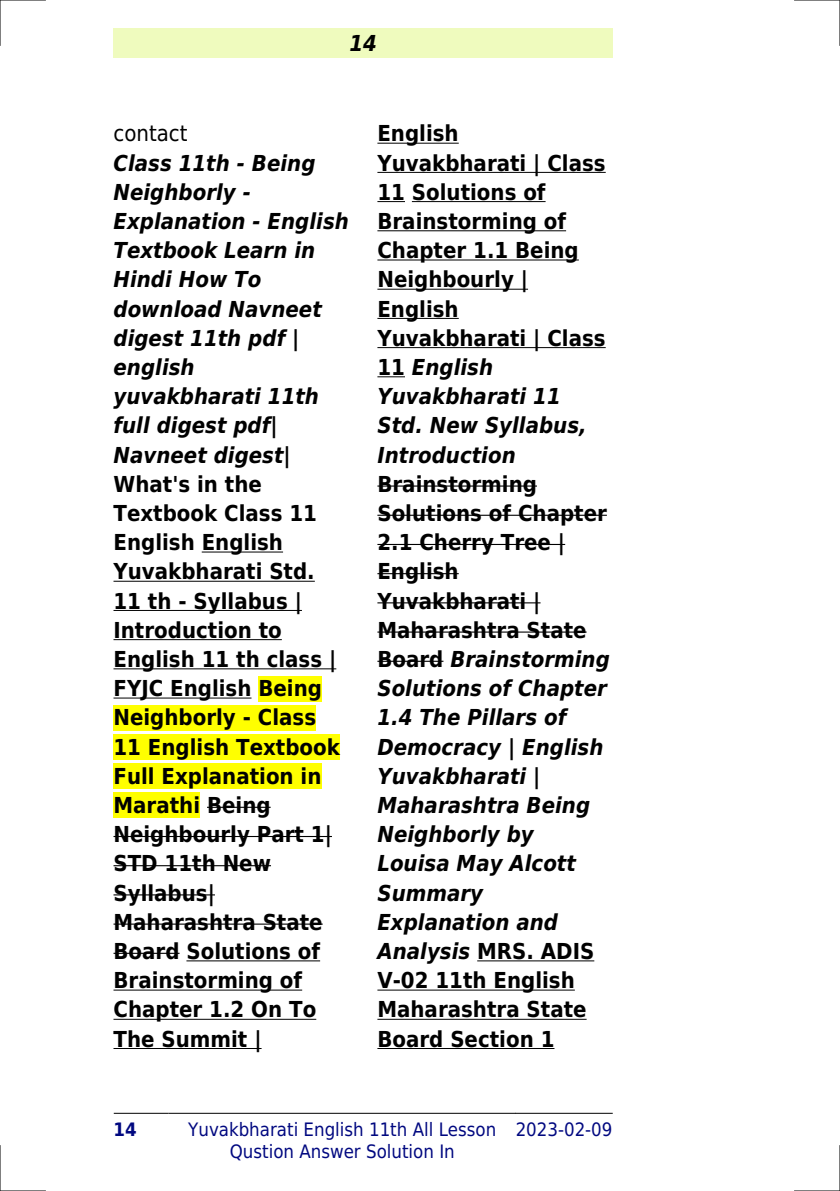
<style>
.page{position:relative;width:840px;height:1191px;background:#fff}
.page>*{position:absolute;margin:0;border:0;box-sizing:border-box;transform-origin:0 0}
.t1{font:700 22px/29.2px "DejaVu Sans Condensed";color:#000}
.t2{font:italic 700 22px/29.2px "DejaVu Sans Condensed";color:#000}
.t3{font:22px "DejaVu Sans Condensed";color:#000}
.t4{font:18.6px/22.2px "DejaVu Sans Condensed";color:#000880;text-align:center}
.t5{font:700 18.6px "DejaVu Sans Condensed";color:#000880}
.s1{font-style:italic}
.s2{font-style:normal}
</style>
<div class="page">
<div style="left:113px;top:28px;width:499px;height:30px;background:#effbbe"></div>
<hr style="left:114px;top:1113px;width:55px;height:1px;background:#000">
<hr style="left:169px;top:1113px;width:346px;height:1px;background:#000">
<hr style="left:515px;top:1113px;width:97px;height:1px;background:#000">
<hr style="left:202px;top:551px;width:81px;height:1px;background:#000">
<hr style="left:113px;top:581px;width:201px;height:1px;background:#000">
<hr style="left:113px;top:610px;width:189px;height:1px;background:#000">
<hr style="left:113px;top:639px;width:169px;height:1px;background:#000">
<hr style="left:113px;top:668px;width:223px;height:1px;background:#000">
<hr style="left:113px;top:697px;width:138px;height:1px;background:#000">
<div style="left:258px;top:676px;width:64px;height:25px;background:#ff0"></div>
<div style="left:113px;top:705px;width:203px;height:25px;background:#ff0"></div>
<div style="left:113px;top:734px;width:227px;height:26px;background:#ff0"></div>
<div style="left:113px;top:763px;width:208px;height:26px;background:#ff0"></div>
<div style="left:113px;top:792px;width:87px;height:26px;background:#ff0"></div>
<hr style="left:207px;top:806px;width:63px;height:2px;background:#000">
<hr style="left:113px;top:836px;width:219px;height:1px;background:#000">
<hr style="left:113px;top:865px;width:158px;height:1px;background:#000">
<hr style="left:113px;top:894px;width:102px;height:1px;background:#000">
<hr style="left:113px;top:923px;width:209px;height:1px;background:#000">
<hr style="left:113px;top:952px;width:66px;height:2px;background:#000">
<hr style="left:186px;top:960px;width:134px;height:1px;background:#000">
<hr style="left:113px;top:989px;width:189px;height:1px;background:#000">
<hr style="left:113px;top:1018px;width:203px;height:1px;background:#000">
<hr style="left:113px;top:1048px;width:148px;height:1px;background:#000">
<hr style="left:377px;top:143px;width:81px;height:1px;background:#000">
<hr style="left:377px;top:172px;width:228px;height:1px;background:#000">
<svg style="left:377px;top:201px;width:28px;height:1px"></svg>
<hr style="left:411px;top:201px;width:134px;height:1px;background:#000">
<hr style="left:377px;top:230px;width:188px;height:1px;background:#000">
<hr style="left:377px;top:259px;width:201px;height:1px;background:#000">
<hr style="left:377px;top:289px;width:150px;height:1px;background:#000">
<hr style="left:377px;top:318px;width:81px;height:1px;background:#000">
<hr style="left:377px;top:347px;width:228px;height:1px;background:#000">
<svg style="left:377px;top:376px;width:28px;height:1px"></svg>
<hr style="left:377px;top:485px;width:159px;height:1px;background:#000">
<hr style="left:377px;top:515px;width:229px;height:1px;background:#000">
<hr style="left:377px;top:544px;width:188px;height:1px;background:#000">
<hr style="left:377px;top:573px;width:81px;height:1px;background:#000">
<hr style="left:377px;top:602px;width:163px;height:1px;background:#000">
<hr style="left:377px;top:631px;width:209px;height:1px;background:#000">
<hr style="left:377px;top:660px;width:66px;height:2px;background:#000">
<hr style="left:477px;top:960px;width:117px;height:1px;background:#000">
<hr style="left:377px;top:989px;width:197px;height:1px;background:#000">
<hr style="left:377px;top:1018px;width:209px;height:1px;background:#000">
<hr style="left:377px;top:1048px;width:177px;height:1px;background:#000">
<hr style="left:0;top:0;width:45px;height:1px;background:#000">
<hr style="left:794px;top:0;width:45px;height:1px;background:#000">
<hr style="left:0;top:1190px;width:45px;height:1px;background:#000">
<hr style="left:794px;top:1190px;width:45px;height:1px;background:#000">
<hr style="left:0;top:0;width:1px;height:45px;background:#000">
<hr style="left:0;top:1145px;width:1px;height:46px;background:#000">
<hr style="left:839px;top:0;width:1px;height:45px;background:#000">
<hr style="left:839px;top:1145px;width:1px;height:46px;background:#000">
<p class="t2" style="left:349px;top:28px;width:29px">14</p>
<p class="t3" style="left:113px;top:121px;width:76px">contact</p>
<p class="t2" style="left:113px;top:148px;width:237px">Class 11th - Being<br>Neighborly -<br>Explanation - English<br>Textbook Learn in<br>Hindi How To download Navneet digest 11th pdf | english<br>yuvakbharati 11th full digest pdf|<br>Navneet digest|</p>
<p class="t1" style="left:113px;top:469px;width:228px">What's in the<br>Textbook Class 11<br>English English<br>Yuvakbharati Std.<br>11 th - Syllabus |<br>Introduction to<br>English 11 th class |<br>FYJC English Being<br>Neighborly - Class<br>11 English Textbook<br>Full Explanation in<br>Marathi Being<br>Neighbourly Part 1|<br>STD 11th New<br>Syllabus|<br>Maharashtra State<br>Board Solutions of<br>Brainstorming of<br>Chapter 1.2 On To<br>The Summit |</p>
<p class="t1" style="left:377px;top:119px;width:230px">English<br>Yuvakbharati | Class<br>11 Solutions of<br>Brainstorming of<br>Chapter 1.1 Being<br>Neighbourly |<br>English<br>Yuvakbharati | Class<br>11 <span class="s1">English<br>Yuvakbharati 11<br>Std. New Syllabus,<br>Introduction</span></p>
<p class="t2" style="left:377px;top:469px;width:234px"><span class="s2">Brainstorming<br>Solutions of Chapter<br>2.1 Cherry Tree |<br>English<br>Yuvakbharati |<br>Maharashtra State<br>Board</span> Brainstorming<br>Solutions of Chapter<br>1.4 The Pillars of<br>Democracy | English<br>Yuvakbharati |<br>Maharashtra Being<br>Neighborly by<br>Louisa May Alcott<br>Summary<br>Explanation and<br>Analysis <span class="s2">MRS. ADIS<br>V-02 11th English<br>Maharashtra State<br>Board Section 1</span></p>
<p class="t5" style="left:113px;top:1118px;width:25px">14</p>
<p class="t4" style="left:188px;top:1118px;width:309px">Yuvakbharati English 11th All Lesson<br>Qustion Answer Solution In</p>
<p class="t4" style="left:515px;top:1118px;width:98px">2023-02-09</p>
</div>
